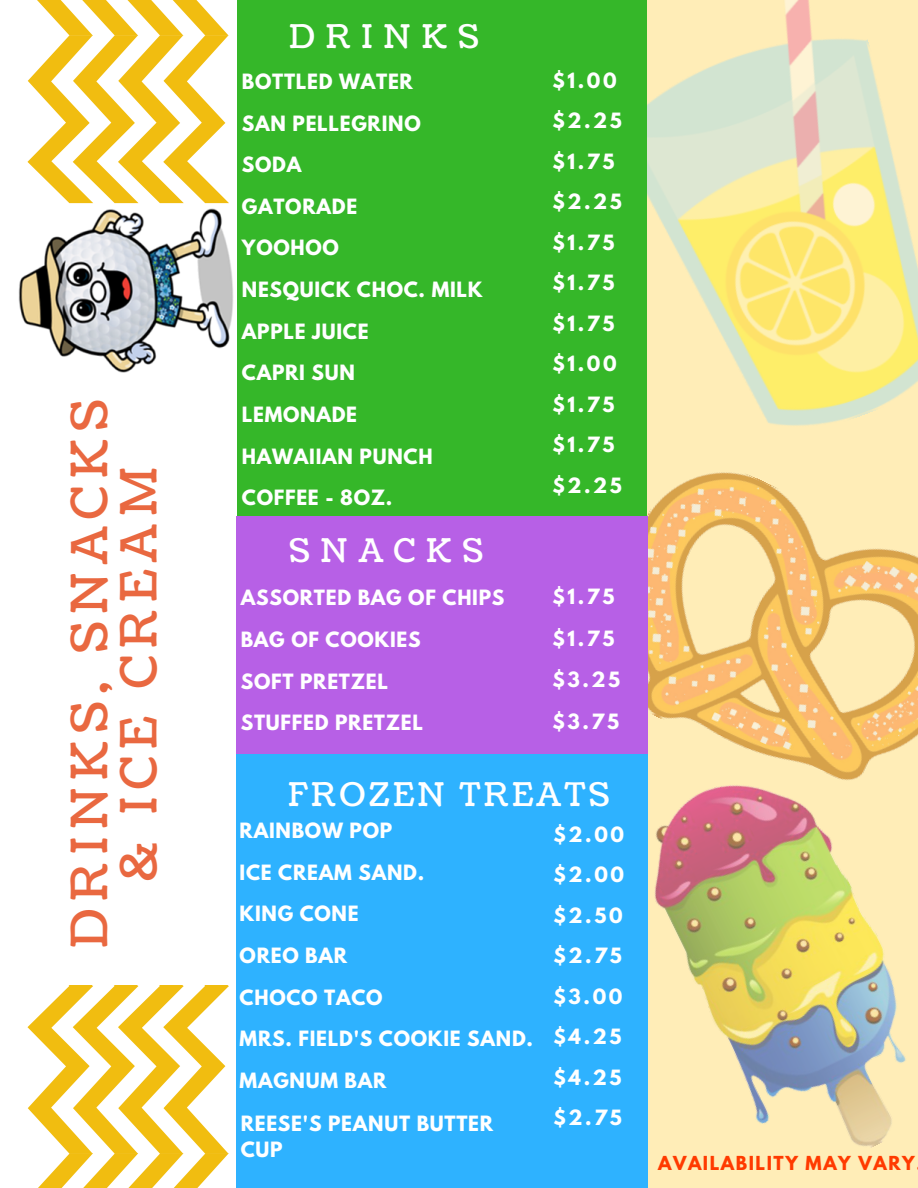
<style>
.page{position:relative;width:918px;height:1188px;background:#fff}
.page>*{position:absolute;margin:0;border:0;box-sizing:border-box;transform-origin:0 0}
.t1{font:49.8px/49.5px "Coustard";letter-spacing:.16em;color:#e96840;text-align:center}
.t2{font:32.7px "Coustard";letter-spacing:.215em;color:#fff}
.t3{font:32.7px "Coustard";letter-spacing:.1em;color:#fff}
.t4{font:700 18.75px/25.8px "League Spartan";letter-spacing:.04em;color:#fff}
.t5{font:700 18.75px/40.5px "League Spartan";letter-spacing:.14em;color:#fff}
.t6{font:700 17.1px "League Spartan";letter-spacing:.09em;color:#ff3a00}
</style>
<div class="page">
<img style="left:647px;top:0;width:271px;height:444px">
<div style="left:237px;top:0;width:410px;height:516px;background:#35b729"></div>
<svg style="left:27px;top:0;width:201px;height:182px"></svg>
<svg style="left:27px;top:986px;width:201px;height:202px"></svg>
<img style="left:18px;top:182px;width:215px;height:191px">
<img style="left:647px;top:444px;width:271px;height:298px">
<div style="left:236px;top:516px;width:412px;height:672px;background:#b760e6"></div>
<div style="left:236px;top:754px;width:412px;height:434px;background:#2eb2ff"></div>
<img style="left:648px;top:742px;width:270px;height:446px">
<h1 class="t1" style="left:66px;top:948px;width:550px;rotate:-90deg">DRINKS, SNACKS &amp; ICE CREAM</h1>
<h2 class="t2" style="left:289px;top:15px;width:191px">DRINKS</h2>
<p class="t4" style="left:242px;top:71px;width:173px">BOTTLED WATER</p>
<p class="t4" style="left:242px;top:113px;width:180px">SAN PELLEGRINO</p>
<p class="t4" style="left:242px;top:154px;width:61px">SODA</p>
<p class="t4" style="left:242px;top:196px;width:117px">GATORADE</p>
<p class="t4" style="left:242px;top:237px;width:99px">YOOHOO</p>
<p class="t4" style="left:242px;top:279px;width:242px">NESQUICK CHOC. MILK</p>
<p class="t4" style="left:242px;top:321px;width:128px">APPLE JUICE</p>
<p class="t4" style="left:242px;top:362px;width:115px">CAPRI SUN</p>
<p class="t4" style="left:242px;top:404px;width:117px">LEMONADE</p>
<p class="t4" style="left:242px;top:446px;width:192px">HAWAIIAN PUNCH</p>
<p class="t4" style="left:242px;top:487px;width:152px">COFFEE - 8OZ.</p>
<h2 class="t2" style="left:289px;top:529px;width:195px">SNACKS</h2>
<p class="t4" style="left:241px;top:587px;width:265px">ASSORTED BAG OF CHIPS</p>
<p class="t4" style="left:241px;top:629px;width:181px">BAG OF COOKIES</p>
<p class="t4" style="left:241px;top:671px;width:149px">SOFT PRETZEL</p>
<p class="t4" style="left:241px;top:712px;width:184px">STUFFED PRETZEL</p>
<p class="t5" style="left:552px;top:63px;width:71px">$1.00 $2.25 $1.75 $2.25 $1.75 $1.75 $1.75 $1.00 $1.75 $1.75 $2.25</p>
<p class="t4" style="left:552px;top:586px;width:64px">$1.75</p>
<p class="t4" style="left:552px;top:628px;width:64px">$1.75</p>
<p class="t4" style="left:552px;top:669px;width:69px">$3.25</p>
<p class="t4" style="left:552px;top:711px;width:68px">$3.75</p>
<h2 class="t3" style="left:288px;top:773px;width:323px">FROZEN TREATS</h2>
<p class="t4" style="left:240px;top:820px;width:154px">RAINBOW POP</p>
<p class="t4" style="left:240px;top:862px;width:186px">ICE CREAM SAND.</p>
<p class="t4" style="left:240px;top:903px;width:121px">KING CONE</p>
<p class="t4" style="left:240px;top:945px;width:109px">OREO BAR</p>
<p class="t4" style="left:240px;top:987px;width:145px">CHOCO TACO</p>
<p class="t4" style="left:240px;top:1028px;width:295px">MRS. FIELD'S COOKIE SAND.</p>
<p class="t4" style="left:240px;top:1070px;width:148px">MAGNUM BAR</p>
<p class="t4" style="left:241px;top:1113px;width:254px">REESE'S PEANUT BUTTER<br>CUP</p>
<p class="t5" style="left:554px;top:816px;width:72px">$2.00 $2.00 $2.50 $2.75 $3.00 $4.25 $4.25 $2.75</p>
<p class="t6" style="left:658px;top:1154px;width:258px">AVAILABILITY MAY VARY</p>
</div>
